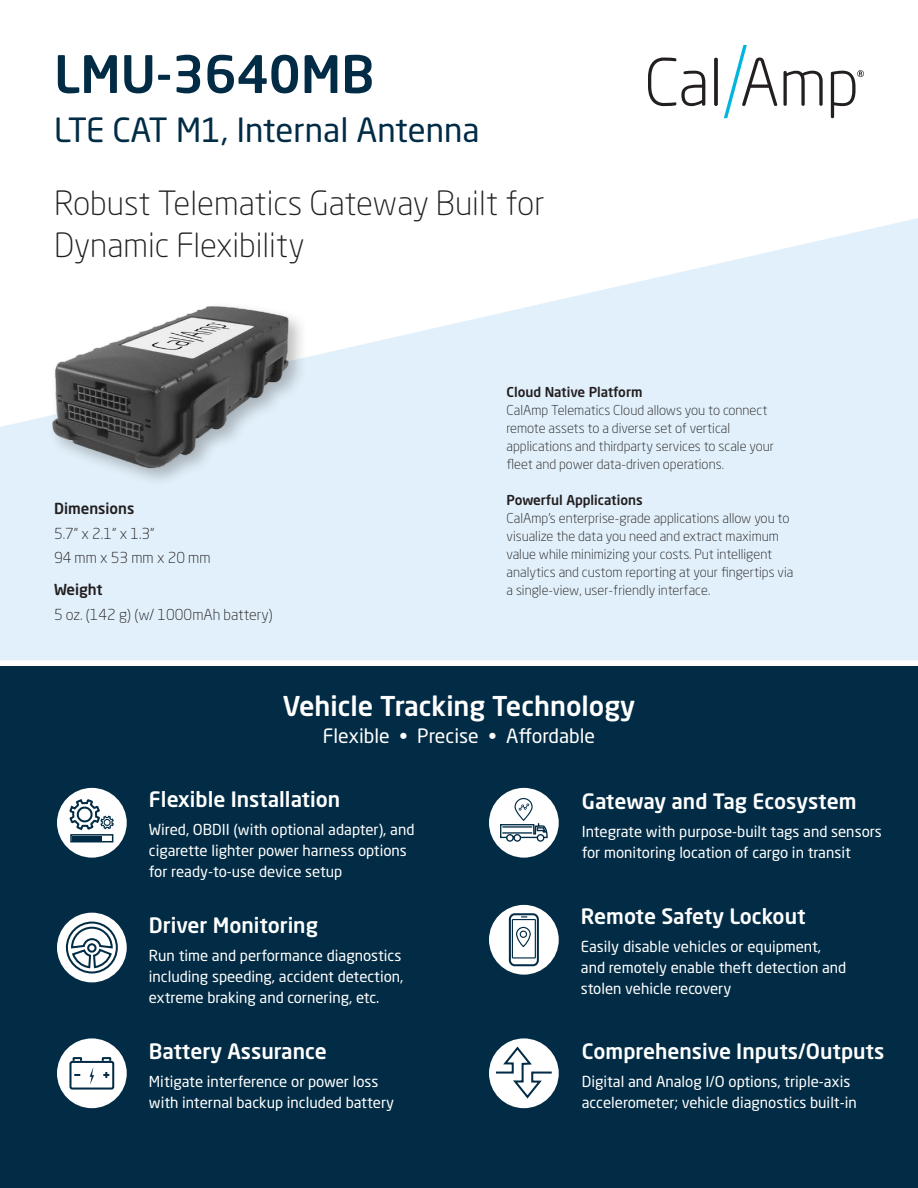
<style>
.page{position:relative;width:918px;height:1188px;background:#fff}
.page>*{position:absolute;margin:0;border:0;box-sizing:border-box;transform-origin:0 0}
.t1{font:500 51px "Neo Sans Std";color:#022c45}
.t2{font:300 33px/42px "Neo Sans Std";color:#231f20}
.t3{font:33px "Neo Sans Std";color:#022c45}
.t4{font:500 27px "Neo Sans Std";color:#fff}
.t5{font:500 21px "Neo Sans Std";color:#fff}
.t6{font:19.5px "Neo Sans Std";color:#fff}
.t7{font:15px/21px "Neo Sans Std";color:#fff}
.t8{font:300 15px "Neo Sans Std";color:#231f20}
.t9{font:500 15px "Neo Sans Std";color:#231f20}
.t10{font:300 13.5px/18px "Neo Sans Std";color:#231f20}
.t11{font:500 13.5px "Neo Sans Std";color:#231f20}
</style>
<div class="page">
<svg style="left:648px;top:58px;width:57px;height:48px"></svg>
<svg style="left:714px;top:58px;width:4px;height:48px"></svg>
<svg style="left:783px;top:70px;width:40px;height:36px"></svg>
<svg style="left:724px;top:45px;width:53px;height:73px"></svg>
<svg style="left:831px;top:70px;width:33px;height:48px"></svg>
<svg style="left:0;top:218px;width:918px;height:443px;background:#e4f1fa"></svg>
<img style="left:0;top:218px;width:412px;height:282px">
<div style="left:0;top:666px;width:918px;height:522px;background:#022c45"></div>
<svg style="left:488px;top:1037px;width:72px;height:73px"></svg>
<div style="left:486px;top:1035px;width:76px;height:76px;border:3px solid #022c45;border-radius:50%"></div>
<svg style="left:494px;top:1045px;width:60px;height:55px;background:#d7dde1"></svg>
<div style="left:56px;top:1037px;width:72px;height:73px;background:#fff;border-radius:50%"></div>
<div style="left:54px;top:1035px;width:76px;height:76px;border:3px solid #022c45;border-radius:50%"></div>
<svg style="left:69px;top:1057px;width:46px;height:33px"></svg>
<svg style="left:56px;top:911px;width:72px;height:73px"></svg>
<div style="left:54px;top:910px;width:76px;height:75px;border:3px solid #022c45;border-radius:50%"></div>
<svg style="left:65px;top:921px;width:54px;height:54px"></svg>
<div style="left:488px;top:903px;width:72px;height:73px;background:#fff;border-radius:50%"></div>
<div style="left:486px;top:902px;width:76px;height:76px;border:3px solid #022c45;border-radius:50%"></div>
<div style="left:509px;top:913px;width:30px;height:53px;border:2px solid #022c45;border-radius:5px"></div>
<svg style="left:511px;top:916px;width:26px;height:43px"></svg>
<svg style="left:56px;top:786px;width:72px;height:73px;background:#e1e6e9"></svg>
<div style="left:54px;top:785px;width:76px;height:76px;border:3px solid #022c45;border-radius:50%"></div>
<svg style="left:68px;top:797px;width:47px;height:43px;background:#c3ccd2"></svg>
<svg style="left:70px;top:834px;width:43px;height:8px"></svg>
<hr style="left:72px;top:836px;width:30px;height:4px;background:#022c45">
<svg style="left:488px;top:786px;width:72px;height:73px;background:#e3e7ea"></svg>
<div style="left:486px;top:785px;width:76px;height:76px;border:3px solid #022c45;border-radius:50%"></div>
<svg style="left:499px;top:793px;width:49px;height:49px;background:#ced6db"></svg>
<p class="t1" style="left:54px;top:42px;width:322px">LMU-3640MB</p>
<p class="t3" style="left:54px;top:109px;width:427px">LTE CAT M1, Internal Antenna</p>
<p class="t2" style="left:54px;top:181px;width:492px">Robust Telematics Gateway Built for<br>Dynamic Flexibility</p>
<p class="t9" style="left:54px;top:499px;width:82px">Dimensions</p>
<p class="t8" style="left:54px;top:524px;width:102px">5.7” x 2.1” x 1.3”</p>
<p class="t8" style="left:54px;top:549px;width:158px">94 mm x 53 mm x 20 mm</p>
<p class="t9" style="left:54px;top:580px;width:50px">Weight</p>
<p class="t8" style="left:54px;top:605px;width:220px">5 oz. (142 g) (w/ 1000mAh battery)</p>
<p class="t11" style="left:507px;top:383px;width:138px">Cloud Native Platform</p>
<p class="t10" style="left:507px;top:401px;width:269px">CalAmp Telematics Cloud allows you to connect remote assets to a diverse set of vertical applications and thirdparty services to scale your fleet and power data-driven operations.</p>
<p class="t11" style="left:507px;top:491px;width:138px">Powerful Applications</p>
<p class="t10" style="left:507px;top:509px;width:288px">CalAmp’s enterprise-grade applications allow you to visualize the data you need and extract maximum value while minimizing your costs. Put intelligent analytics and custom reporting at your fingertips via a single-view, user-friendly interface.</p>
<p class="t4" style="left:283px;top:689px;width:354px">Vehicle Tracking Technology</p>
<p class="t6" style="left:323px;top:724px;width:274px">Flexible • Precise • Affordable</p>
<p class="t5" style="left:149px;top:786px;width:193px">Flexible Installation</p>
<p class="t7" style="left:149px;top:819px;width:267px">Wired, OBDII (with optional adapter), and cigarette lighter power harness options for ready-to-use device setup</p>
<p class="t5" style="left:149px;top:912px;width:171px">Driver Monitoring</p>
<p class="t7" style="left:149px;top:945px;width:256px">Run time and performance diagnostics including speeding, accident detection, extreme braking and cornering, etc.</p>
<p class="t5" style="left:149px;top:1038px;width:179px">Battery Assurance</p>
<p class="t7" style="left:149px;top:1071px;width:247px">Mitigate interference or power loss with internal backup included battery</p>
<p class="t5" style="left:582px;top:788px;width:276px">Gateway and Tag Ecosystem</p>
<p class="t7" style="left:582px;top:821px;width:302px">Integrate with purpose-built tags and sensors for monitoring location of cargo in transit</p>
<p class="t5" style="left:581px;top:903px;width:226px">Remote Safety Lockout</p>
<p class="t7" style="left:581px;top:936px;width:267px">Easily disable vehicles or equipment, and remotely enable theft detection and stolen vehicle recovery</p>
<p class="t5" style="left:582px;top:1038px;width:304px">Comprehensive Inputs/Outputs</p>
<p class="t7" style="left:582px;top:1071px;width:277px">Digital and Analog I/O options, triple-axis accelerometer; vehicle diagnostics built-in</p>
</div>
